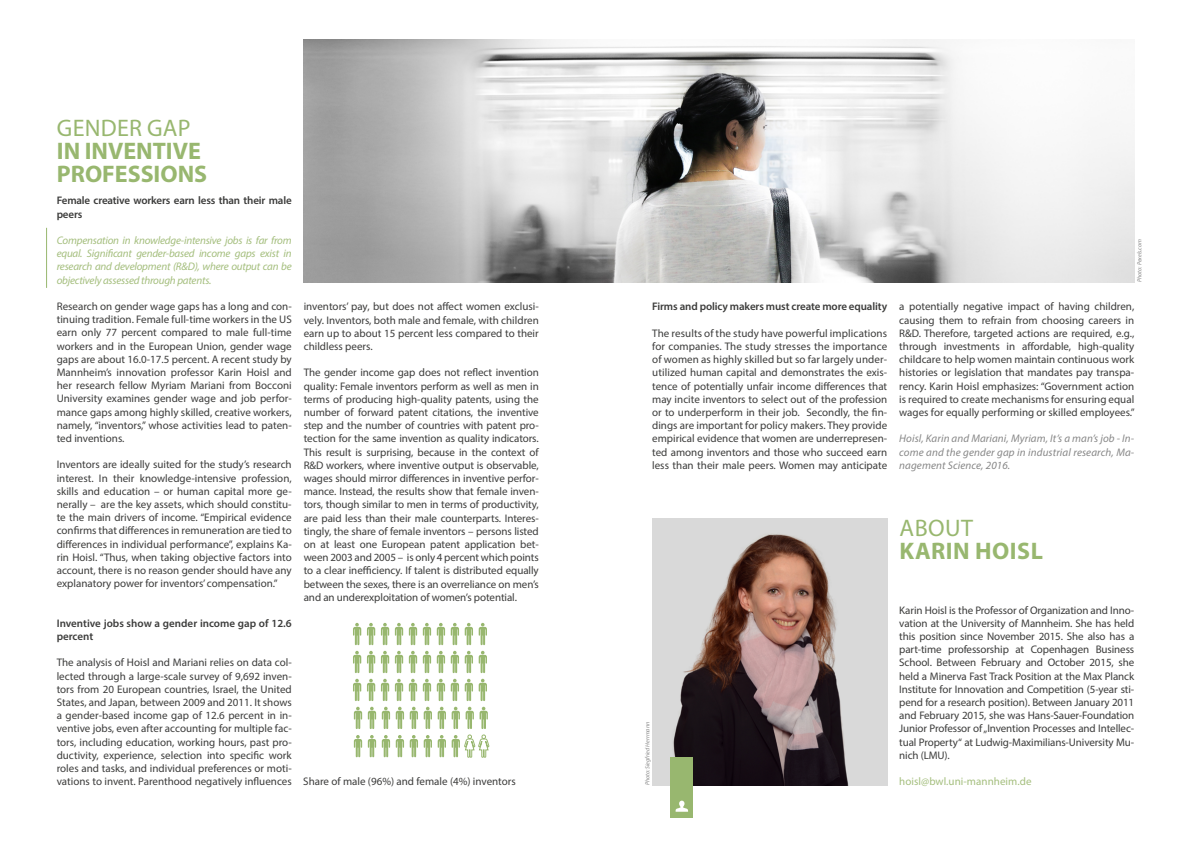
<style>
.page{position:relative;width:1191px;height:842px;background:#fff}
.page>*{position:absolute;margin:0;border:0;box-sizing:border-box;transform-origin:0 0}
.t1{font:700 24px/23px "Myriad Pro";color:#98b76f}
.t2{font:24px "Myriad Pro";letter-spacing:.01em;color:#98b76f}
.t3{font:700 24px "Myriad Pro";letter-spacing:.02em;color:#98b76f}
.t4{font:11px/13.2px "Myriad Pro";color:#3c3c3b;text-align:justify}
.t5{font:italic 11px/13.2px "Myriad Pro";letter-spacing:-.02em;color:#a4be7d;text-align:justify}
.t6{font:600 11px/13.2px "Myriad Pro";letter-spacing:-.01em;color:#3c3c3b}
.t7{font:italic 11px/13.2px "Myriad Pro";letter-spacing:.01em;color:#878787;text-align:justify}
.t8{font:11px "Myriad Pro";letter-spacing:.005em;color:#a4be7d}
.t9{font:italic 6px "Myriad Pro";color:#878787}
</style>
<div class="page">
<img style="left:304px;top:40px;width:830px;height:242px">
<img style="left:652px;top:518px;width:235px;height:267px">
<div style="left:671px;top:757px;width:22px;height:61px;background:#98b76f"></div>
<svg style="left:675px;top:801px;width:13px;height:11px"></svg>
<hr style="left:46px;top:228px;width:1px;height:60px;background:#98b76f">
<svg style="left:353px;top:679px;width:8px;height:22px"></svg>
<svg style="left:367px;top:679px;width:8px;height:22px"></svg>
<svg style="left:381px;top:679px;width:8px;height:22px"></svg>
<svg style="left:395px;top:679px;width:8px;height:22px"></svg>
<svg style="left:409px;top:679px;width:8px;height:22px"></svg>
<svg style="left:423px;top:679px;width:8px;height:22px"></svg>
<svg style="left:437px;top:679px;width:8px;height:22px"></svg>
<svg style="left:451px;top:679px;width:8px;height:22px"></svg>
<svg style="left:465px;top:679px;width:8px;height:22px"></svg>
<svg style="left:479px;top:679px;width:8px;height:22px"></svg>
<svg style="left:353px;top:651px;width:8px;height:22px"></svg>
<svg style="left:367px;top:651px;width:8px;height:22px"></svg>
<svg style="left:381px;top:651px;width:8px;height:22px"></svg>
<svg style="left:395px;top:651px;width:8px;height:22px"></svg>
<svg style="left:409px;top:651px;width:8px;height:22px"></svg>
<svg style="left:423px;top:651px;width:8px;height:22px"></svg>
<svg style="left:437px;top:651px;width:8px;height:22px"></svg>
<svg style="left:451px;top:651px;width:8px;height:22px"></svg>
<svg style="left:465px;top:651px;width:8px;height:22px"></svg>
<svg style="left:479px;top:651px;width:8px;height:22px"></svg>
<svg style="left:353px;top:623px;width:8px;height:22px"></svg>
<svg style="left:367px;top:623px;width:8px;height:22px"></svg>
<svg style="left:381px;top:623px;width:8px;height:22px"></svg>
<svg style="left:395px;top:623px;width:8px;height:22px"></svg>
<svg style="left:409px;top:623px;width:8px;height:22px"></svg>
<svg style="left:423px;top:623px;width:8px;height:22px"></svg>
<svg style="left:437px;top:623px;width:8px;height:22px"></svg>
<svg style="left:451px;top:623px;width:8px;height:22px"></svg>
<svg style="left:465px;top:623px;width:8px;height:22px"></svg>
<svg style="left:479px;top:623px;width:8px;height:22px"></svg>
<svg style="left:354px;top:707px;width:8px;height:22px"></svg>
<svg style="left:368px;top:707px;width:8px;height:22px"></svg>
<svg style="left:382px;top:707px;width:8px;height:22px"></svg>
<svg style="left:396px;top:707px;width:8px;height:22px"></svg>
<svg style="left:410px;top:707px;width:8px;height:22px"></svg>
<svg style="left:424px;top:707px;width:8px;height:22px"></svg>
<svg style="left:438px;top:707px;width:50px;height:22px"></svg>
<svg style="left:354px;top:735px;width:8px;height:22px"></svg>
<svg style="left:368px;top:735px;width:8px;height:22px"></svg>
<svg style="left:382px;top:735px;width:8px;height:22px"></svg>
<svg style="left:396px;top:735px;width:8px;height:22px"></svg>
<svg style="left:410px;top:735px;width:8px;height:22px"></svg>
<svg style="left:424px;top:735px;width:8px;height:22px"></svg>
<svg style="left:438px;top:735px;width:51px;height:22px"></svg>
<h1 class="t2" style="left:57px;top:113px;width:135px">GENDER GAP</h1>
<h1 class="t1" style="left:57px;top:139px;width:152px">IN INVENTIVE<br>PROFESSIONS</h1>
<p class="t6" style="left:57px;top:194px;width:236px">Female creative workers earn less than their male peers</p>
<p class="t5" style="left:57px;top:234px;width:236px">Compensation in knowledge-intensive jobs is far from equal. Significant gender-based income gaps exist in research and development (R&amp;D), where output can be objectively assessed through patents.</p>
<p class="t4" style="left:57px;top:300px;width:236px">Research on gender wage gaps has a long and con&shy;tinuing tradition. Female full-time workers in the US earn only 77 percent compared to male full-time workers and in the European Union, gender wage gaps are about 16.0-17.5 percent. A recent study by Mannheim’s innovation professor Karin Hoisl and her research fellow Myriam Mariani from Bocconi University examines gender wage and job perfor&shy;mance gaps among highly skilled, creative workers, namely, “inventors,” whose activities lead to paten&shy;ted inventions.</p>
<p class="t4" style="left:57px;top:458px;width:236px">Inventors are ideally suited for the study’s research interest. In their knowledge-intensive profession, skills and education – or human capital more ge&shy;nerally – are the key assets, which should constitu&shy;te the main drivers of income. “Empirical evidence confirms that differences in remuneration are tied to differences in individual performance”, explains Ka&shy;rin Hoisl. “Thus, when taking objective factors into account, there is no reason gender should have any explanatory power for inventors’ compensation.”</p>
<p class="t6" style="left:57px;top:616px;width:236px">Inventive jobs show a gender income gap of 12.6 percent</p>
<p class="t4" style="left:57px;top:656px;width:236px">The analysis of Hoisl and Mariani relies on data col&shy;lected through a large-scale survey of 9,692 inven&shy;tors from 20 European countries, Israel, the United States, and Japan, between 2009 and 2011. It shows a gender-based income gap of 12.6 percent in in&shy;ventive jobs, even after accounting for multiple fac&shy;tors, including education, working hours, past pro&shy;ductivity, experience, selection into specific work roles and tasks, and individual preferences or moti&shy;vations to invent. Parenthood negatively influences</p>
<p class="t4" style="left:304px;top:300px;width:236px">inventors’ pay, but does not affect women exclusi&shy;vely. Inventors, both male and female, with children earn up to about 15 percent less compared to their childless peers.</p>
<p class="t4" style="left:304px;top:366px;width:236px">The gender income gap does not reflect invention quality: Female inventors perform as well as men in terms of producing high-quality patents, using the number of forward patent citations, the inventive step and the number of countries with patent pro&shy;tection for the same invention as quality indicators.<br>This result is surprising, because in the context of R&amp;D workers, where inventive output is observable, wages should mirror differences in inventive perfor&shy;mance. Instead, the results show that female inven&shy;tors, though similar to men in terms of productivity, are paid less than their male counterparts. Interes&shy;tingly, the share of female inventors – persons listed on at least one European patent application bet&shy;ween 2003 and 2005 – is only 4 percent which points to a clear inefficiency. If talent is distributed equally between the sexes, there is an overreliance on men’s and an underexploitation of women’s potential.</p>
<p class="t4" style="left:303px;top:775px;width:214px">Share of male (96%) and female (4%) inventors</p>
<p class="t6" style="left:652px;top:300px;width:236px">Firms and policy makers must create more equality</p>
<p class="t4" style="left:652px;top:326px;width:236px">The results of the study have powerful implications for companies. The study stresses the importance of women as highly skilled but so far largely under&shy;utilized human capital and demonstrates the exis&shy;tence of potentially unfair income differences that may incite inventors to select out of the profession or to underperform in their job. Secondly, the fin&shy;dings are important for policy makers. They provide empirical evidence that women are underrepresen&shy;ted among inventors and those who succeed earn less than their male peers. Women may anticipate</p>
<p class="t9" style="left:1135px;top:282px;width:44px;rotate:-90deg">Photo: Pexels.com</p>
<p class="t4" style="left:899px;top:300px;width:237px">a potentially negative impact of having children, causing them to refrain from choosing careers in R&amp;D. Therefore, targeted actions are required, e.g., through investments in affordable, high-quality childcare to help women maintain continuous work histories or legislation that mandates pay transpa&shy;rency. Karin Hoisl emphasizes: “Government action is required to create mechanisms for ensuring equal wages for equally performing or skilled employees.”</p>
<p class="t7" style="left:899px;top:432px;width:236px">Hoisl, Karin and Mariani, Myriam, It’s a man’s job - In&shy;come and the gender gap in industrial research, Ma&shy;nagement Science, 2016.</p>
<p class="t9" style="left:644px;top:785px;width:65px;rotate:-90deg">Photo: Siegfried Herrmann</p>
<h1 class="t2" style="left:899px;top:513px;width:75px">ABOUT</h1>
<h1 class="t3" style="left:899px;top:535px;width:145px">KARIN HOISL</h1>
<p class="t4" style="left:899px;top:603px;width:236px">Karin Hoisl is the Professor of Organization and Inno&shy;vation at the University of Mannheim. She has held this position since November 2015. She also has a part-time professorship at Copenhagen Business School. Between February and October 2015, she held a Minerva Fast Track Position at the Max Planck Institute for Innovation and Competition (5-year sti&shy;pend for a research position). Between January 2011 and February 2015, she was Hans-Sauer-Foundation Junior Professor of „Invention Processes and Intellec&shy;tual Property“ at Ludwig-Maximilians-University Mu&shy;nich (LMU).</p>
<p class="t8" style="left:899px;top:775px;width:134px">hoisl@bwl.uni-mannheim.de</p>
</div>
